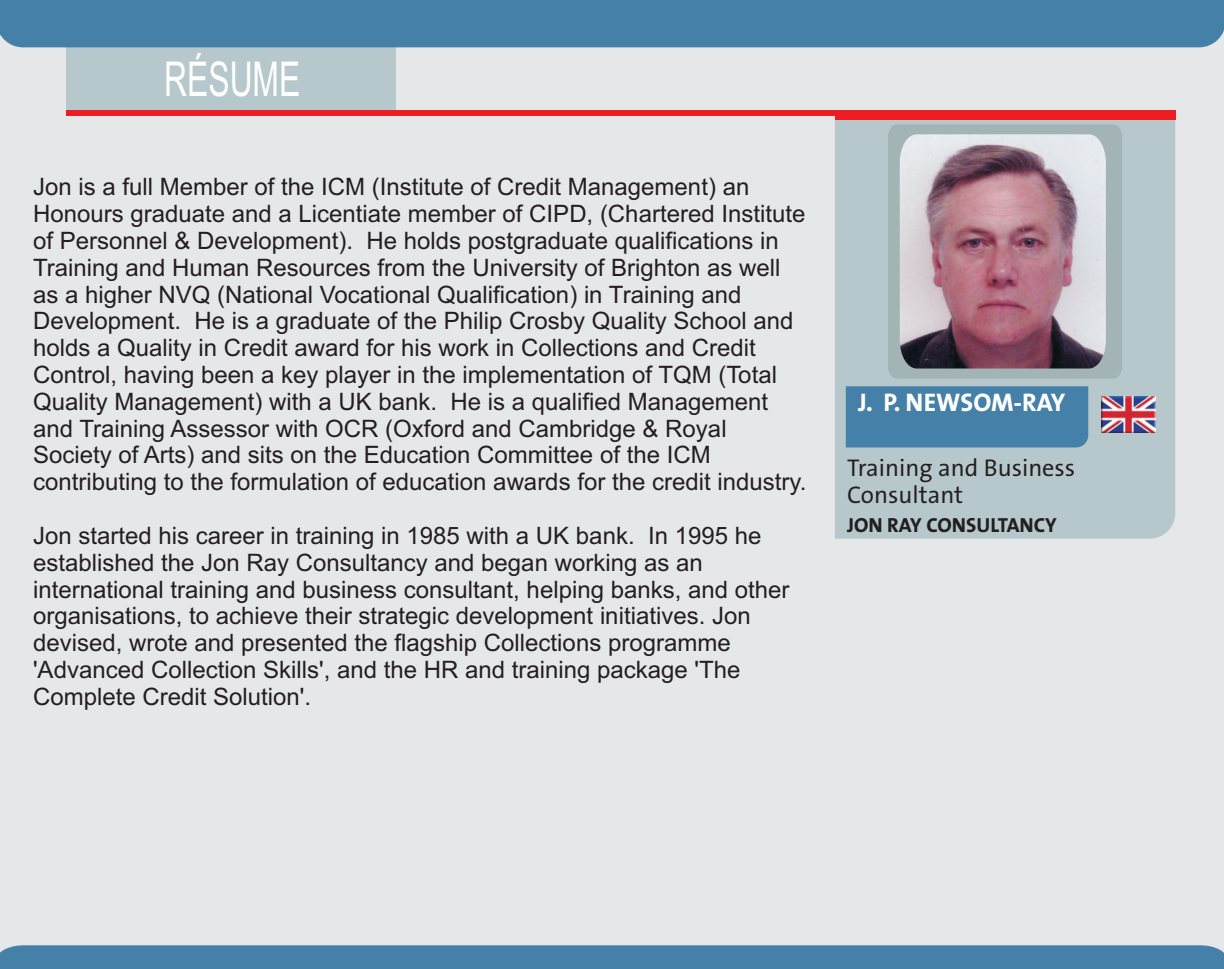
<style>
.page{position:relative;width:1224px;height:969px;background:#fff}
.page>*{position:absolute;margin:0;border:0;box-sizing:border-box;transform-origin:0 0}
.t1{font:48px "Arial";color:#fff;scale:.66 1}
.t2{font:700 25.6px "The Sans TASA";color:#fff}
.t3{font:24.2px/27px "The Sans TASA";color:#231f20}
.t4{font:24px/26.8px "Arial";color:#231f20}
.t5{font:700 20.4px "The Sans TASA";color:#231f20}
</style>
<div class="page">
<div style="left:0;top:0;width:1224px;height:956px;background:#e6e7e9"></div>
<div style="left:66px;top:28px;width:330px;height:86px;background:#b6c8cc"></div>
<div style="left:0;top:0;width:1224px;height:47px;background:#4580a8"></div>
<div style="left:0;top:945px;width:1224px;height:24px;background:#4580a8"></div>
<div style="left:66px;top:110px;width:1075px;height:6px;background:#ee1d23"></div>
<div style="left:835px;top:119px;width:340px;height:419px;background:#b6c8cc"></div>
<div style="left:846px;top:386px;width:242px;height:61px;background:#4580a8"></div>
<div style="left:835px;top:110px;width:340px;height:9px;background:#ee1d23"></div>
<div style="left:888px;top:124px;width:234px;height:255px;background:#a3b4b7"></div>
<img style="left:900px;top:134px;width:206px;height:234px">
<img style="left:1101px;top:396px;width:54px;height:37px">
<h1 class="t1" style="left:164px;top:61px;width:208px">RÉSUME</h1>
<p class="t4" style="left:33px;top:176px;width:775px">Jon is a full Member of the ICM (Institute of Credit Management) an Honours graduate and a Licentiate member of CIPD, (Chartered Institute of Personnel &amp; Development). He holds postgraduate qualifications in Training and Human Resources from the University of Brighton as well as a higher NVQ (National Vocational Qualification) in Training and Development. He is a graduate of the Philip Crosby Quality School and holds a Quality in Credit award for his work in Collections and Credit Control, having been a key player in the implementation of TQM (Total Quality Management) with a UK bank. He is a qualified Management and Training Assessor with OCR (Oxford and Cambridge &amp; Royal Society of Arts) and sits on the Education Committee of the ICM contributing to the formulation of education awards for the credit industry.</p>
<p class="t4" style="left:33px;top:524px;width:758px">Jon started his career in training in 1985 with a UK bank. In 1995 he established the Jon Ray Consultancy and began working as an international training and business consultant, helping banks, and other organisations, to achieve their strategic development initiatives. Jon devised, wrote and presented the flagship Collections programme 'Advanced Collection Skills', and the HR and training package 'The Complete Credit Solution'.</p>
<p class="t2" style="left:858px;top:392px;width:209px">J. P. NEWSOM-RAY</p>
<p class="t3" style="left:847px;top:456px;width:230px">Training and Business<br>Consultant</p>
<p class="t5" style="left:847px;top:517px;width:211px">JON RAY CONSULTANCY</p>
</div>
